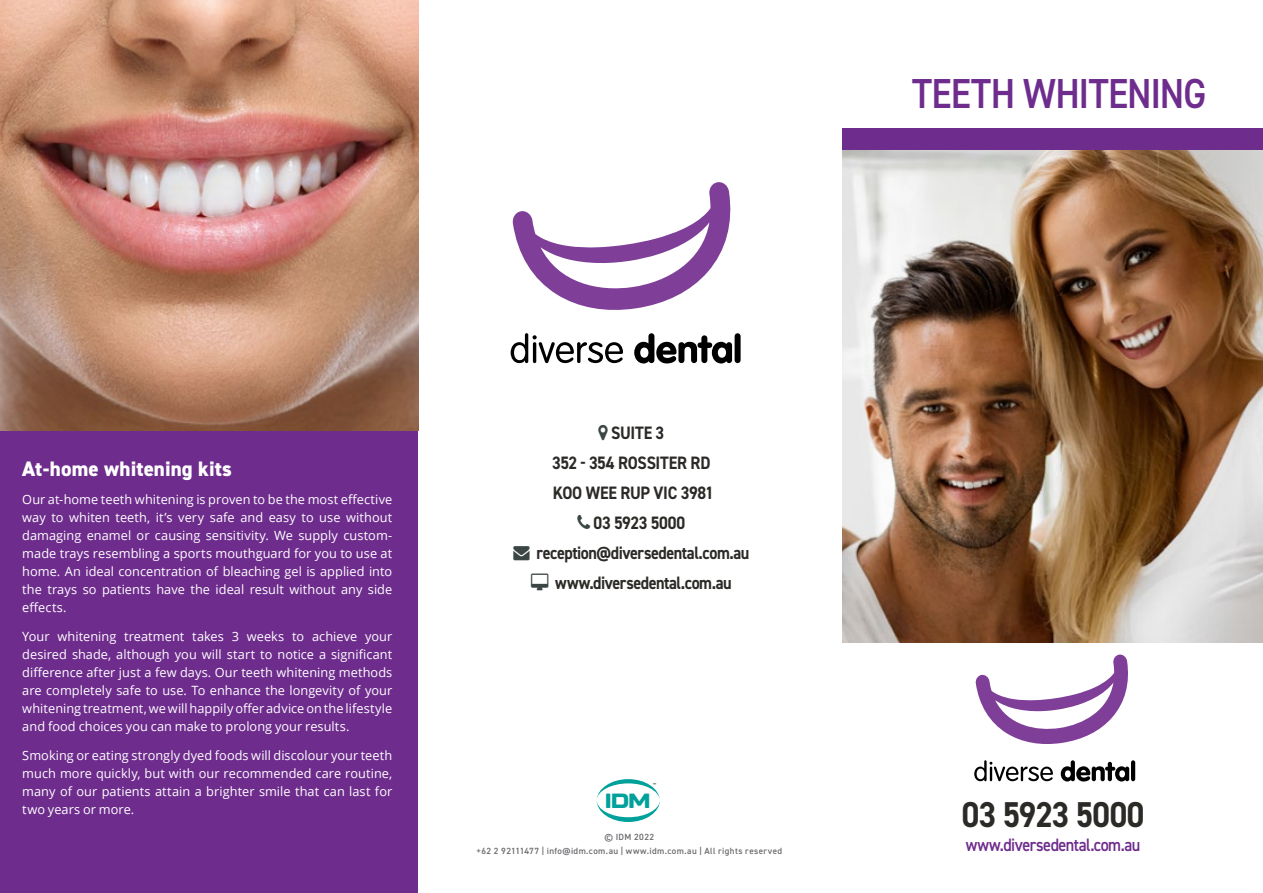
<style>
.page{position:relative;width:1263px;height:893px;background:#fff}
.page>*{position:absolute;margin:0;border:0;box-sizing:border-box;transform-origin:0 0}
.t1{font:600 42px "DIN2014";letter-spacing:-.02em;color:#6e2c8d;scale:.9 1}
.t2{font:700 36px "DIN2014";letter-spacing:-.025em;color:#2c2a27;scale:.9 1}
.t3{font:800 21px "DIN2014";letter-spacing:.01em;color:#fff}
.t4{font:800 20.4px "Kallisto";color:#00a09b;scale:1.13 1}
.t5{font:700 18px/30px "DIN2014";letter-spacing:-.025em;color:#2c2a27;scale:.9 1}
.t6{font:600 18px "DIN2014";letter-spacing:-.03em;color:#6e2c8d;scale:.9 1}
.t7{font:12.75px/18px "Open Sans";letter-spacing:.005em;color:#fff;text-align:justify}
.t8{font:600 9px/13.6px "DIN2014";letter-spacing:.045em;color:#6d6e71;text-align:center}
.t9{font:700 4.2px "Kallisto";color:#3b4544;scale:.9 1}
.s1{color:#3b4544}
</style>
<div class="page">
<img style="left:842px;top:150px;width:421px;height:493px">
<div style="left:0;top:0;width:418px;height:893px;background:#6e2c8d"></div>
<img style="left:0;top:0;width:418px;height:430px">
<div style="left:842px;top:129px;width:421px;height:21px;background:#6e2c8d"></div>
<svg style="left:974px;top:760px;width:79px;height:21px"></svg>
<svg style="left:1061px;top:760px;width:68px;height:21px"></svg>
<hr style="left:1131px;top:760px;width:4px;height:21px;background:#000;border-radius:2px">
<svg style="left:975px;top:655px;width:153px;height:89px"></svg>
<svg style="left:597px;top:779px;width:63px;height:43px"></svg>
<svg style="left:511px;top:333px;width:112px;height:30px"></svg>
<svg style="left:634px;top:333px;width:98px;height:30px"></svg>
<div style="left:735px;top:333px;width:6px;height:30px;background:#000;border-radius:3px"></div>
<svg style="left:512px;top:182px;width:219px;height:128px"></svg>
<h3 class="t3" style="left:22px;top:454px;width:211px">At-home whitening kits</h3>
<p class="t7" style="left:22px;top:490px;width:371px">Our at-home teeth whitening is proven to be the most effective way to whiten teeth, it’s very safe and easy to use without damaging enamel or causing sensitivity. We supply custom&shy;made trays resembling a sports mouthguard for you to use at home. An ideal concentration of bleaching gel is applied into the trays so patients have the ideal result without any side effects.</p>
<p class="t7" style="left:22px;top:627px;width:371px">Your whitening treatment takes 3 weeks to achieve your desired shade, although you will start to notice a significant difference after just a few days. Our teeth whitening methods are completely safe to use. To enhance the longevity of your whitening treatment, we will happily offer advice on the lifestyle and food choices you can make to prolong your results.</p>
<p class="t7" style="left:22px;top:746px;width:371px">Smoking or eating strongly dyed foods will discolour your teeth much more quickly, but with our recommended care routine, many of our patients attain a brighter smile that can last for two years or more.</p>
<h3 class="t5" style="left:611px;top:418px;width:61px">SUITE 3</h3>
<h3 class="t5" style="left:552px;top:448px;width:177px">352 - 354 ROSSITER RD</h3>
<h3 class="t5" style="left:553px;top:478px;width:181px">KOO WEE RUP VIC 3981</h3>
<h3 class="t5" style="left:593px;top:508px;width:103px">03 5923 5000</h3>
<h3 class="t5" style="left:555px;top:538px;width:217px;text-indent:-42px"><span class="s1">→</span> reception@diversedental.com.au www.diversedental.com.au</h3>
<p class="t9" style="left:653px;top:782px;width:5px">™</p>
<h3 class="t4" style="left:605px;top:788px;width:42px">IDM</h3>
<p class="t8" style="left:476px;top:830px;width:307px">© IDM 2022<br>+62 2 92111477 | info@idm.com.au | www.idm.com.au | All rights reserved</p>
<h1 class="t1" style="left:912px;top:65px;width:328px">TEETH WHITENING</h1>
<h2 class="t2" style="left:962px;top:791px;width:204px">03 5923 5000</h2>
<h3 class="t6" style="left:966px;top:833px;width:196px">www.diversedental.com.au</h3>
</div>
